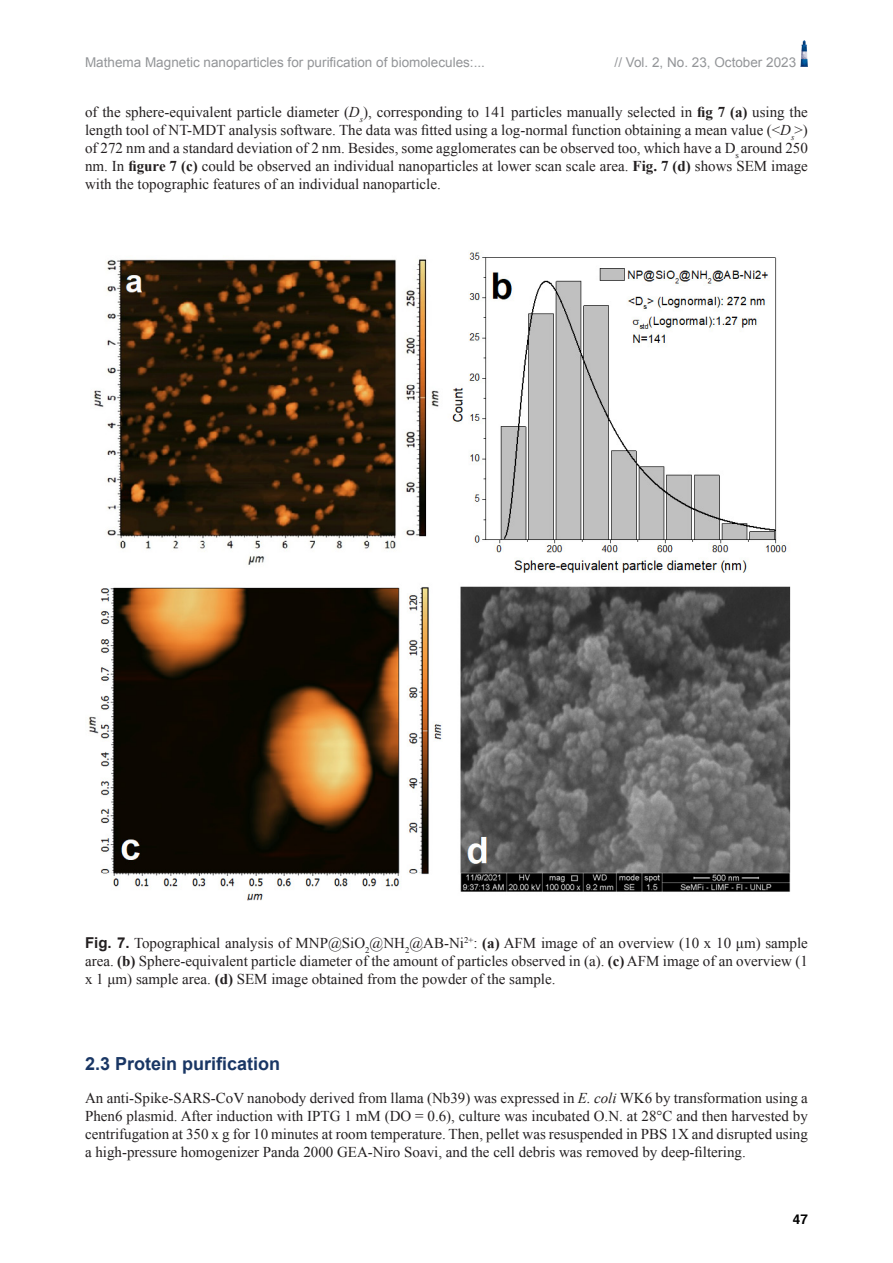
<style>
.page{position:relative;width:893px;height:1263px;background:#fff}
.page>*{position:absolute;margin:0;border:0;box-sizing:border-box;transform-origin:0 0}
.Subtitulo2{font:700 18px "Arial";color:#193664}
.t1{font:15px/18px "Times New Roman";color:#231f20;text-align:justify}
.t2{font:13.5px "Arial";color:#939598}
.t3{font:700 13.5px "Helvetica";color:#000}
.s1{font-style:italic}
.s2{font-weight:700}
.s3{font-family:"Arial";font-weight:700}
</style>
<div class="page">
<img style="left:800px;top:41px;width:8px;height:26px">
<img style="left:88px;top:252px;width:703px;height:649px">
<p class="t2" style="left:85px;top:53px;width:401px">Mathema Magnetic nanoparticles for purification of biomolecules:...</p>
<p class="t2" style="left:615px;top:53px;width:183px">// Vol. 2, No. 23, October 2023</p>
<p class="t1" style="left:85px;top:102px;width:724px">of the sphere-equivalent particle diameter (<span class="s1">D</span><sub>s</sub>), corresponding to 141 particles manually selected in <span class="s2">fig 7 (a)</span> using the length tool of NT-MDT analysis software. The data was fitted using a log-normal function obtaining a mean value (&lt;<span class="s1">D</span><sub>s</sub>&gt;) of 272 nm and a standard deviation of 2 nm. Besides, some agglomerates can be observed too, which have a D<sub>s</sub> around 250 nm. In <span class="s2">figure 7 (c)</span> could be observed an individual nanoparticles at lower scan scale area. <span class="s2">Fig. 7 (d)</span> shows SEM image with the topographic features of an individual nanoparticle.</p>
<p class="t1" style="left:85px;top:933px;width:724px"><span class="s3">Fig. 7.</span> Topographical analysis of MNP@SiO<sub>2</sub>@NH<sub>2</sub>@AB-Ni<sup>2+</sup>: <span class="s2">(a)</span> AFM image of an overview (10 x 10 μm) sample area. <span class="s2">(b)</span> Sphere-equivalent particle diameter of the amount of particles observed in (a). <span class="s2">(c)</span> AFM image of an overview (1 x 1 μm) sample area. <span class="s2">(d)</span> SEM image obtained from the powder of the sample.</p>
<p class="Subtitulo2" style="left:85px;top:1052px;width:197px">2.3 Protein purification</p>
<p class="t1" style="left:85px;top:1089px;width:724px">An anti-Spike-SARS-CoV nanobody derived from llama (Nb39) was expressed in <span class="s1">E. coli</span> WK6 by transformation using a Phen6 plasmid. After induction with IPTG 1 mM (DO = 0.6), culture was incubated O.N. at 28°C and then harvested by centrifugation at 350 x g for 10 minutes at room temperature. Then, pellet was resuspended in PBS 1X and disrupted using a high-pressure homogenizer Panda 2000 GEA-Niro Soavi, and the cell debris was removed by deep-filtering.</p>
<p class="t3" style="left:793px;top:1208px;width:17px">47</p>
</div>
